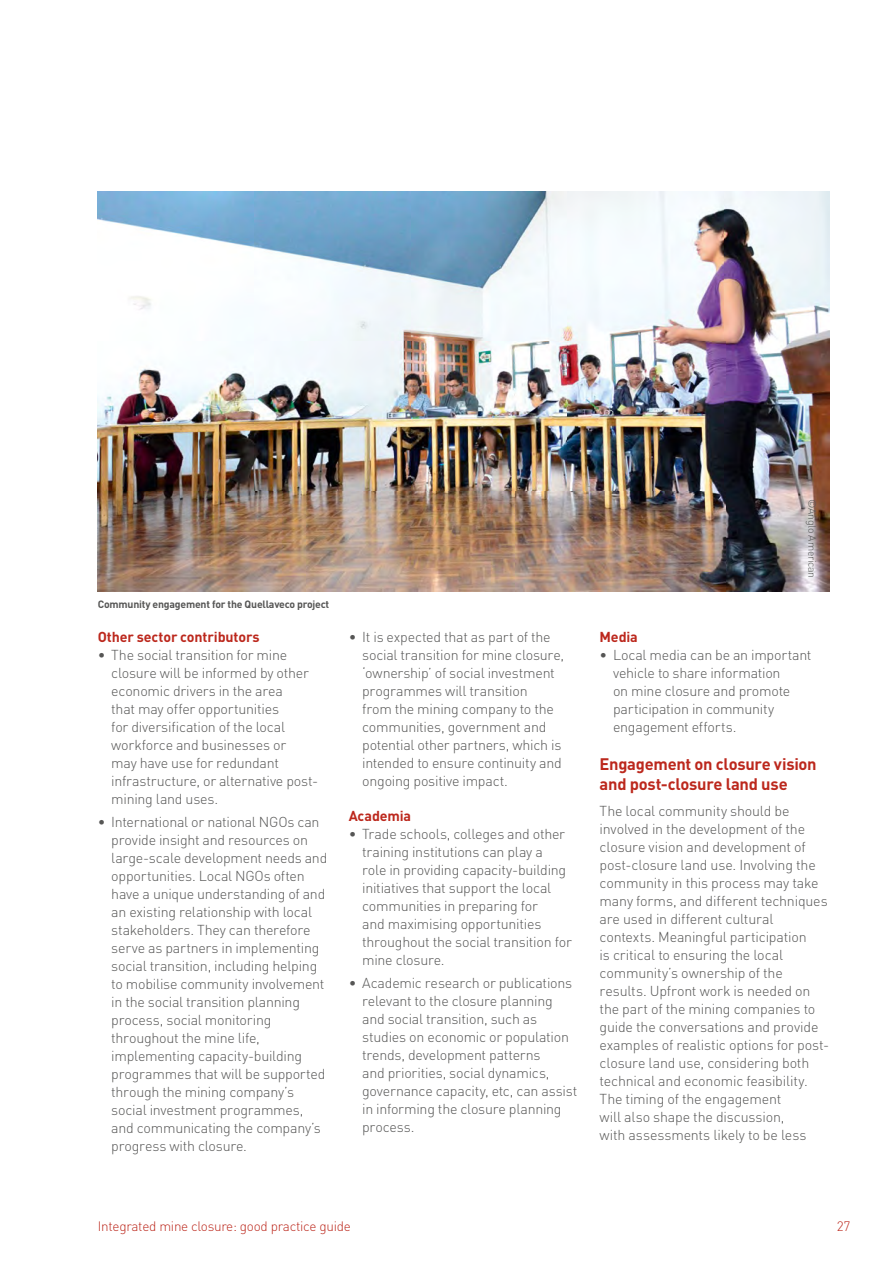
<style>
.page{position:relative;width:893px;height:1263px;background:#fff}
.page>*{position:absolute;margin:0;border:0;box-sizing:border-box;transform-origin:0 0}
.t1{font:700 16.5px/20.2px "DIN Pro";letter-spacing:-.015em;color:#bc281d}
.t2{font:300 14.25px/18px "DIN Pro";letter-spacing:-.015em;color:#565655}
.t3{font:700 14.25px "DIN Pro";letter-spacing:-.01em;color:#bc281d}
.t4{font:300 13.5px "DIN Pro";letter-spacing:-.02em;color:#bc281d}
.t5{font:700 10.5px "DIN Pro";letter-spacing:-.02em;color:#565655}
.t6{font:300 10.5px "DIN Pro";letter-spacing:-.02em;color:#565655}
</style>
<div class="page">
<img style="left:98px;top:191px;width:731px;height:400px">
<p class="t5" style="left:98px;top:597px;width:233px">Community engagement for the Quellaveco project</p>
<p class="t3" style="left:98px;top:627px;width:163px">Other sector contributors</p>
<p class="t2" style="left:111px;top:646px;width:208px;text-indent:-13px">• The social transition for mine closure will be informed by other economic drivers in the area<br>that may offer opportunities<br>for diversification of the local workforce and businesses or<br>may have use for redundant infrastructure, or alternative post&shy;mining land uses.</p>
<p class="t2" style="left:111px;top:812px;width:218px;text-indent:-13px">• International or national NGOs can provide insight and resources on large-scale development needs and opportunities. Local NGOs often have a unique understanding of and an existing relationship with local stakeholders. They can therefore serve as partners in implementing social transition, including helping to mobilise community involvement in the social transition planning process, social monitoring throughout the mine life, implementing capacity-building programmes that will be supported through the mining company’s social investment programmes, and communicating the company’s progress with closure.</p>
<p class="t2" style="left:362px;top:628px;width:203px;text-indent:-13px">• It is expected that as part of the social transition for mine closure, ‘ownership’ of social investment programmes will transition<br>from the mining company to the communities, government and potential other partners, which is intended to ensure continuity and ongoing positive impact.</p>
<p class="t3" style="left:349px;top:806px;width:64px">Academia</p>
<p class="t2" style="left:362px;top:825px;width:211px;text-indent:-13px">• Trade schools, colleges and other training institutions can play a<br>role in providing capacity-building initiatives that support the local communities in preparing for<br>and maximising opportunities throughout the social transition for mine closure.</p>
<p class="t2" style="left:362px;top:973px;width:217px;text-indent:-13px">• Academic research or publications relevant to the closure planning and social transition, such as studies on economic or population trends, development patterns<br>and priorities, social dynamics, governance capacity, etc, can assist in informing the closure planning process.</p>
<p class="t6" style="left:819px;top:499px;width:81px;rotate:90deg">©Anglo American</p>
<p class="t3" style="left:600px;top:627px;width:40px">Media</p>
<p class="t2" style="left:613px;top:645px;width:200px;text-indent:-13px">• Local media can be an important vehicle to share information<br>on mine closure and promote participation in community engagement efforts.</p>
<p class="t1" style="left:600px;top:753px;width:219px">Engagement on closure vision and post-closure land use</p>
<p class="t2" style="left:600px;top:802px;width:231px">The local community should be involved in the development of the closure vision and development of post-closure land use. Involving the community in this process may take many forms, and different techniques are used in different cultural contexts. Meaningful participation<br>is critical to ensuring the local community’s ownership of the results. Upfront work is needed on the part of the mining companies to guide the conversations and provide examples of realistic options for post&shy;closure land use, considering both technical and economic feasibility.<br>The timing of the engagement<br>will also shape the discussion,<br>with assessments likely to be less</p>
<p class="t4" style="left:98px;top:1217px;width:255px">Integrated mine closure: good practice guide</p>
<p class="t4" style="left:837px;top:1217px;width:15px">27</p>
</div>
